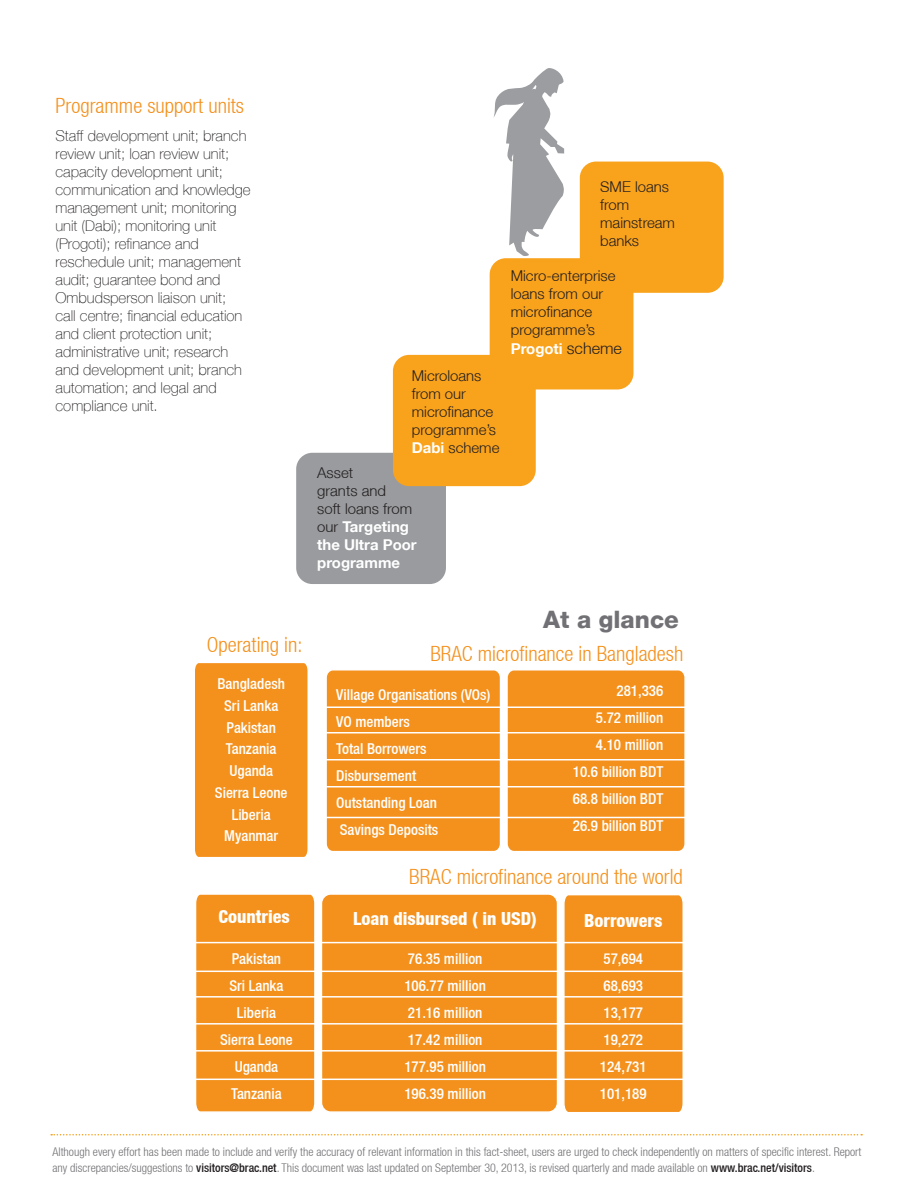
<style>
.page{position:relative;width:918px;height:1188px;background:#fff}
.page>*{position:absolute;margin:0;border:0;box-sizing:border-box;transform-origin:0 0}
.t1{font:800 24px "Helvetica Neue LT";color:#717074}
.t2{font:300 condensed 21px "Helvetica Neue LT";color:#f4911d}
.t3{font:800 condensed 18px "Helvetica Neue LT";color:#fff}
.t4{font:500 condensed 15px "Helvetica Neue LT";color:#fff}
.t5{font:100 15px/18px "Helvetica Neue LT";color:#231f20}
.t6{font:300 14.85px "Helvetica Neue LT";color:#231f20}
.t7{font:700 14.85px "Helvetica Neue LT";color:#fff}
.t8{font:300 condensed 12px/16.5px "Helvetica Neue LT";color:#717074}
.s1{font-weight:700;color:#fff}
.s2{font-weight:300;color:#231f20}
.s3{font-weight:300;font-size:16.2px;color:#231f20}
.s4{font-weight:500;color:#231f20}
</style>
<div class="page">
<div style="left:195px;top:663px;width:113px;height:194px;background:#f4911d"></div>
<div style="left:321px;top:894px;width:237px;height:218px;background:#f4911d;border-radius:9px"></div>
<div style="left:321px;top:893px;width:237px;height:220px;border:2px solid #fff;border-radius:9px"></div>
<div style="left:196px;top:894px;width:119px;height:218px;background:#f4911d"></div>
<div style="left:564px;top:895px;width:119px;height:217px;background:#f4911d"></div>
<hr style="left:132px;top:971px;width:619px;height:1px;background:#fff">
<hr style="left:125px;top:942px;width:618px;height:1px;background:#fff">
<hr style="left:132px;top:996px;width:619px;height:2px;background:#fff">
<hr style="left:132px;top:1023px;width:619px;height:2px;background:#fff">
<hr style="left:132px;top:1050px;width:619px;height:2px;background:#fff">
<hr style="left:132px;top:1079px;width:619px;height:1px;background:#fff">
<svg style="left:51px;top:1134px;width:811px;height:2px"></svg>
<div style="left:296px;top:453px;width:150px;height:131px;background:#999b9e;border-radius:16px"></div>
<div style="left:393px;top:355px;width:143px;height:131px;background:#f9a21c;border-radius:16px"></div>
<div style="left:490px;top:258px;width:143px;height:131px;background:#f9a21c;border-radius:16px"></div>
<div style="left:580px;top:162px;width:144px;height:131px;background:#f9a21c;border-radius:16px"></div>
<svg style="left:493px;top:68px;width:72px;height:188px"></svg>
<div style="left:507px;top:670px;width:178px;height:182px;background:#f4911d;border-radius:7px"></div>
<div style="left:506px;top:669px;width:180px;height:183px;border:2px solid #fff;border-radius:7px"></div>
<div style="left:326px;top:670px;width:174px;height:181px;background:#f4911d"></div>
<hr style="left:323px;top:706px;width:368px;height:2px;background:#fff">
<hr style="left:323px;top:732px;width:368px;height:1px;background:#fff">
<hr style="left:323px;top:759px;width:368px;height:1px;background:#fff">
<hr style="left:323px;top:786px;width:368px;height:1px;background:#fff">
<hr style="left:323px;top:817px;width:368px;height:1px;background:#fff">
<p class="t2" style="left:56px;top:94px;width:190px">Programme support units</p>
<p class="t5" style="left:56px;top:127px;width:197px">Staff development unit; branch review unit; loan review unit; capacity development unit; communication and knowledge management unit; monitoring unit (Dabi); monitoring unit (Progoti); refinance and reschedule unit; management audit; guarantee bond and<br>Ombudsperson liaison unit;<br>call centre; financial education and client protection unit; administrative unit; research and development unit; branch automation; and legal and compliance unit.</p>
<p class="t2" style="left:207px;top:633px;width:97px">Operating in:</p>
<p class="t4" style="left:218px;top:675px;width:69px">Bangladesh</p>
<p class="t4" style="left:224px;top:697px;width:56px">Sri Lanka</p>
<p class="t4" style="left:227px;top:718px;width:51px">Pakistan</p>
<p class="t4" style="left:226px;top:740px;width:52px">Tanzania</p>
<p class="t4" style="left:229px;top:762px;width:45px">Uganda</p>
<p class="t4" style="left:215px;top:784px;width:74px">Sierra Leone</p>
<p class="t4" style="left:232px;top:805px;width:41px">Liberia</p>
<p class="t4" style="left:224px;top:827px;width:56px">Myanmar</p>
<p class="t6" style="left:412px;top:367px;width:71px">Microloans</p>
<p class="t6" style="left:412px;top:385px;width:56px">from our</p>
<p class="t6" style="left:412px;top:403px;width:83px">microfinance</p>
<p class="t6" style="left:412px;top:421px;width:86px">programme’s</p>
<p class="t6" style="left:412px;top:439px;width:89px"><span class="s1">Dabi</span> scheme</p>
<p class="t6" style="left:317px;top:464px;width:37px">Asset</p>
<p class="t6" style="left:317px;top:482px;width:70px">grants and</p>
<p class="t6" style="left:317px;top:499px;width:97px">soft loans from</p>
<p class="t7" style="left:317px;top:517px;width:93px"><span class="s2">our</span> Targeting</p>
<p class="t7" style="left:317px;top:535px;width:101px">the Ultra Poor</p>
<p class="t7" style="left:317px;top:553px;width:84px">programme</p>
<p class="t6" style="left:600px;top:178px;width:70px">SME loans</p>
<p class="t6" style="left:600px;top:195px;width:31px">from</p>
<p class="t6" style="left:600px;top:213px;width:76px">mainstream</p>
<p class="t6" style="left:600px;top:231px;width:40px">banks</p>
<p class="t6" style="left:511px;top:267px;width:106px">Micro-enterprise</p>
<p class="t6" style="left:511px;top:285px;width:94px">loans from our</p>
<p class="t6" style="left:511px;top:303px;width:83px">microfinance</p>
<p class="t6" style="left:511px;top:321px;width:86px">programme’s</p>
<p class="t7" style="left:511px;top:340px;width:113px">Progoti <span class="s3">scheme</span></p>
<p class="t1" style="left:543px;top:606px;width:137px">At a glance</p>
<p class="t2" style="left:430px;top:641px;width:254px">BRAC microfinance in Bangladesh</p>
<p class="t4" style="left:336px;top:685px;width:156px">Village Organisations (VOs)</p>
<p class="t4" style="left:336px;top:712px;width:75px">VO members</p>
<p class="t4" style="left:336px;top:739px;width:92px">Total Borrowers</p>
<p class="t4" style="left:336px;top:766px;width:81px">Disbursement</p>
<p class="t4" style="left:336px;top:793px;width:102px">Outstanding Loan</p>
<p class="t4" style="left:340px;top:820px;width:100px">Savings Deposits</p>
<p class="t4" style="left:617px;top:681px;width:48px">281,336</p>
<p class="t4" style="left:596px;top:708px;width:69px">5.72 million</p>
<p class="t4" style="left:596px;top:735px;width:69px">4.10 million</p>
<p class="t4" style="left:573px;top:762px;width:92px">10.6 billion BDT</p>
<p class="t4" style="left:573px;top:789px;width:92px">68.8 billion BDT</p>
<p class="t4" style="left:573px;top:816px;width:92px">26.9 billion BDT</p>
<p class="t2" style="left:409px;top:864px;width:275px">BRAC microfinance around the world</p>
<p class="t3" style="left:218px;top:906px;width:73px">Countries</p>
<p class="t3" style="left:353px;top:908px;width:185px">Loan disbursed ( in USD)</p>
<p class="t3" style="left:584px;top:909px;width:80px">Borrowers</p>
<p class="t4" style="left:232px;top:949px;width:51px">Pakistan</p>
<p class="t4" style="left:229px;top:976px;width:56px">Sri Lanka</p>
<p class="t4" style="left:237px;top:1003px;width:41px">Liberia</p>
<p class="t4" style="left:220px;top:1030px;width:74px">Sierra Leone</p>
<p class="t4" style="left:235px;top:1057px;width:45px">Uganda</p>
<p class="t4" style="left:231px;top:1084px;width:52px">Tanzania</p>
<p class="t4" style="left:408px;top:949px;width:76px">76.35 million</p>
<p class="t4" style="left:404px;top:976px;width:83px">106.77 million</p>
<p class="t4" style="left:408px;top:1003px;width:76px">21.16 million</p>
<p class="t4" style="left:408px;top:1030px;width:76px">17.42 million</p>
<p class="t4" style="left:404px;top:1057px;width:83px">177.95 million</p>
<p class="t4" style="left:404px;top:1084px;width:83px">196.39 million</p>
<p class="t4" style="left:603px;top:949px;width:41px">57,694</p>
<p class="t4" style="left:603px;top:976px;width:41px">68,693</p>
<p class="t4" style="left:603px;top:1003px;width:41px">13,177</p>
<p class="t4" style="left:603px;top:1030px;width:41px">19,272</p>
<p class="t4" style="left:600px;top:1057px;width:48px">124,731</p>
<p class="t4" style="left:600px;top:1084px;width:48px">101,189</p>
<p class="t8" style="left:52px;top:1143px;width:811px">Although every effort has been made to include and verify the accuracy of relevant information in this fact-sheet, users are urged to check independently on matters of specific interest. Report any discrepancies/suggestions to <span class="s4">visitors@brac.net</span>. This document was last updated on September 30, 2013, is revised quarterly and made available on <span class="s4">www.brac.net/visitors</span>.</p>
</div>
